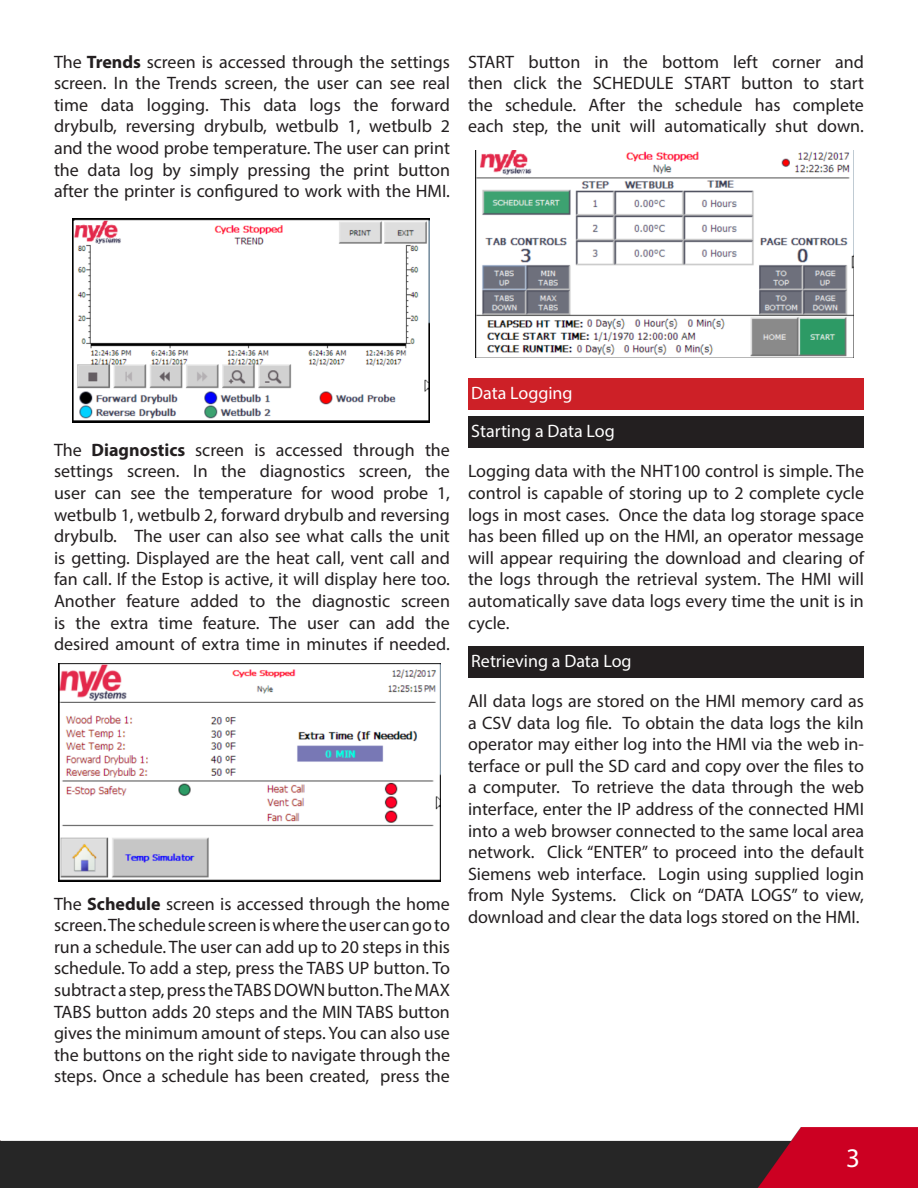
<style>
.page{position:relative;width:918px;height:1188px;background:#fff}
.page>*{position:absolute;margin:0;border:0;box-sizing:border-box;transform-origin:0 0}
.t1{font:27px "Myriad Pro";color:#fff}
.Body_Text{font:18px/21.6px "Myriad Pro";color:#231f20;text-align:justify}
.TOC_Subheader{font:18px "Myriad Pro";color:#fff}
.TOC_Header{font:18px "Myriad Pro";color:#fff}
.s1{font-weight:700}
</style>
<div class="page">
<img style="left:0;top:1127px;width:918px;height:61px">
<img style="left:73px;top:218px;width:356px;height:205px">
<img style="left:59px;top:664px;width:381px;height:217px">
<img style="left:476px;top:150px;width:378px;height:208px">
<div style="left:468px;top:379px;width:396px;height:31px;background:#cd2027"></div>
<div style="left:468px;top:417px;width:396px;height:31px;background:#231f20"></div>
<div style="left:468px;top:646px;width:396px;height:32px;background:#231f20"></div>
<p class="Body_Text" style="left:54px;top:50px;width:398px">The <span class="s1">Trends</span> screen is accessed through the settings screen. In the Trends screen, the user can see real time data logging. This data logs the forward drybulb, reversing drybulb, wetbulb 1, wetbulb 2 and the wood probe temperature. The user can print the data log by simply pressing the print button after the printer is configured to work with the HMI.</p>
<p class="Body_Text" style="left:468px;top:50px;width:398px">START button in the bottom left corner and then click the SCHEDULE START button to start the schedule. After the schedule has complete each step, the unit will automatically shut down.</p>
<p class="Body_Text" style="left:54px;top:439px;width:398px">The <span class="s1">Diagnostics</span> screen is accessed through the settings screen. In the diagnostics screen, the user can see the temperature for wood probe 1, wetbulb 1, wetbulb 2, forward drybulb and reversing drybulb. The user can also see what calls the unit is getting. Displayed are the heat call, vent call and fan call. If the Estop is active, it will display here too.<br>Another feature added to the diagnostic screen is the extra time feature. The user can add the desired amount of extra time in minutes if needed.</p>
<p class="Body_Text" style="left:54px;top:893px;width:398px">The <span class="s1">Schedule</span> screen is accessed through the home screen. The schedule screen is where the user can go to run a schedule. The user can add up to 20 steps in this schedule. To add a step, press the TABS UP button. To subtract a step, press the TABS DOWN button. The MAX TABS button adds 20 steps and the MIN TABS button gives the minimum amount of steps. You can also use the buttons on the right side to navigate through the steps. Once a schedule has been created, press the</p>
<p class="TOC_Header" style="left:471px;top:382px;width:103px">Data Logging</p>
<p class="TOC_Subheader" style="left:471px;top:420px;width:145px">Starting a Data Log</p>
<p class="Body_Text" style="left:468px;top:460px;width:398px">Logging data with the NHT100 control is simple. The control is capable of storing up to 2 complete cycle logs in most cases. Once the data log storage space has been filled up on the HMI, an operator message will appear requiring the download and clearing of the logs through the retrieval system. The HMI will automatically save data logs every time the unit is in cycle.</p>
<p class="TOC_Subheader" style="left:471px;top:650px;width:162px">Retrieving a Data Log</p>
<p class="Body_Text" style="left:468px;top:690px;width:398px">All data logs are stored on the HMI memory card as a CSV data log file. To obtain the data logs the kiln operator may either log into the HMI via the web in&shy;terface or pull the SD card and copy over the files to a computer. To retrieve the data through the web interface, enter the IP address of the connected HMI into a web browser connected to the same local area network. Click “ENTER” to proceed into the default Siemens web interface. Login using supplied login from Nyle Systems. Click on “DATA LOGS” to view, download and clear the data logs stored on the HMI.</p>
<h1 class="t1" style="left:846px;top:1141px;width:15px">3</h1>
</div>
